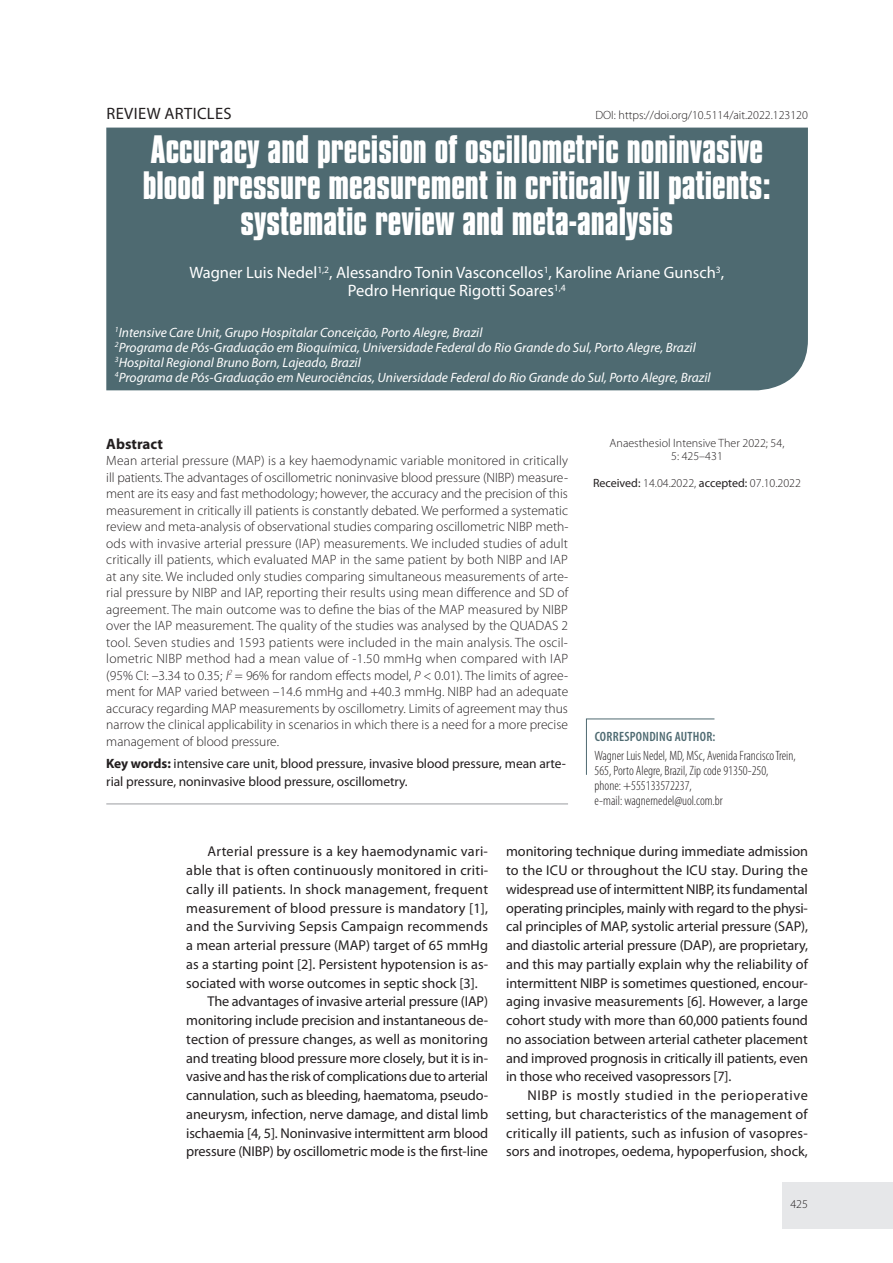
<style>
.page{position:relative;width:893px;height:1263px;background:#fff}
.page>*{position:absolute;margin:0;border:0;box-sizing:border-box;transform-origin:0 0}
.t1{font:700 33px/36px "Compacta PL";color:#fff;text-align:center}
.t2{font:16.5px/18px "Myriad Pro";color:#fff;text-align:center}
.t3{font:16.5px "Myriad Pro";letter-spacing:.02em;color:#231f20}
.t4{font:700 15px "Myriad Pro";color:#231f20}
.t5{font:14.25px/18.8px "Myriad Pro";color:#231f20;text-align:justify}
.t6{font:14.25px "Myriad Pro";letter-spacing:.02em;color:#231f20}
.t7{font:14.25px "Myriad Pro";letter-spacing:-.02em;color:#231f20}
.t8{font:300 13.5px/16.5px "Myriad Pro";color:#231f20;text-align:justify}
.t9{font:italic 13.5px/15px "Myriad Pro";color:#fff}
.t10{font:300 condensed 13.5px/15px "Myriad Pro";color:#231f20}
.t11{font:13.5px/18px "Myriad Pro";letter-spacing:-.005em;color:#231f20}
.t12{font:600 condensed 13.5px "Myriad Pro";letter-spacing:.02em;color:#4e6a71}
.t13{font:300 12px/13.5px "Myriad Pro";color:#231f20;text-align:center}
.s1{font-style:italic}
.s2{font-weight:700}
.s3{font-weight:400}
</style>
<div class="page">
<div style="left:782px;top:1182px;width:111px;height:47px;background:#e6e7e9"></div>
<div style="left:106px;top:128px;width:702px;height:262px;background:#4e6a71"></div>
<svg style="left:586px;top:718px;width:129px;height:57px"></svg>
<hr style="left:106px;top:803px;width:462px;height:2px;background:#bcbdc0">
<p class="t3" style="left:106px;top:103px;width:127px">REVIEW ARTICLES</p>
<p class="t13" style="left:595px;top:108px;width:214px">DOI: https://doi.org/10.5114/ait.2022.123120</p>
<h1 class="t1" style="left:143px;top:132px;width:630px">Accuracy and precision of oscillometric noninvasive blood pressure measurement in critically ill patients: systematic review and meta-analysis</h1>
<p class="t2" style="left:189px;top:264px;width:536px">Wagner Luis Nedel<sup>1,2</sup>, Alessandro Tonin Vasconcellos<sup>1</sup>, Karoline Ariane Gunsch<sup>3</sup>,<br>Pedro Henrique Rigotti Soares<sup>1,4</sup></p>
<p class="t9" style="left:115px;top:325px;width:597px"><sup>1</sup>Intensive Care Unit, Grupo Hospitalar Conceição, Porto Alegre, Brazil<br><sup>2</sup>Programa de Pós-Graduação em Bioquímica, Universidade Federal do Rio Grande do Sul, Porto Alegre, Brazil <sup>3</sup>Hospital Regional Bruno Born, Lajeado, Brazil<br><sup>4</sup>Programa de Pós-Graduação em Neurociências, Universidade Federal do Rio Grande do Sul, Porto Alegre, Brazil</p>
<p class="t4" style="left:106px;top:434px;width:58px">Abstract</p>
<p class="t8" style="left:106px;top:452px;width:464px">Mean arterial pressure (MAP) is a key haemodynamic variable monitored in critically ill patients. The advantages of oscillometric noninvasive blood pressure (NIBP) measure&shy;ment are its easy and fast methodology; however, the accuracy and the precision of this measurement in critically ill patients is constantly debated. We performed a systematic review and meta-analysis of observational studies comparing oscillometric NIBP meth&shy;ods with invasive arterial pressure (IAP) measurements. We included studies of adult critically ill patients, which evaluated MAP in the same patient by both NIBP and IAP at any site. We included only studies comparing simultaneous measurements of arte&shy;rial pressure by NIBP and IAP, reporting their results using mean difference and SD of agreement. The main outcome was to define the bias of the MAP measured by NIBP over the IAP measurement. The quality of the studies was analysed by the QUADAS 2 tool. Seven studies and 1593 patients were included in the main analysis. The oscil&shy;lometric NIBP method had a mean value of -1.50 mmHg when compared with IAP (95% CI: –3.34 to 0.35; <span class="s1">I</span><sup>2</sup> = 96% for random effects model, <span class="s1">P</span> &lt; 0.01). The limits of agree&shy;ment for MAP varied between –14.6 mmHg and +40.3 mmHg. NIBP had an adequate accuracy regarding MAP measurements by oscillometry. Limits of agreement may thus narrow the clinical applicability in scenarios in which there is a need for a more precise management of blood pressure.</p>
<p class="t11" style="left:106px;top:754px;width:461px"><span class="s2">Key words:</span> intensive care unit, blood pressure, invasive blood pressure, mean arte&shy;rial pressure, noninvasive blood pressure, oscillometry.</p>
<p class="t13" style="left:610px;top:436px;width:176px">Anaesthesiol Intensive Ther 2022; 54,<br>5: 425–431</p>
<p class="t13" style="left:593px;top:476px;width:209px"><span class="s3">Received:</span> 14.04.2022, <span class="s3">accepted:</span> 07.10.2022</p>
<p class="t12" style="left:595px;top:728px;width:122px">CORRESPONDING AUTHOR:</p>
<p class="t10" style="left:595px;top:748px;width:203px">Wagner Luis Nedel, MD, MSc, Avenida Francisco Trein, 565, Porto Alegre, Brazil, Zip code 91350-250, phone: +555133572237,<br>e-mail: wagnernedel@uol.com.br</p>
<p class="t6" style="left:208px;top:843px;width:282px">Arterial pressure is a key haemodynamic vari-</p>
<p class="t5" style="left:186px;top:861px;width:303px">able that is often continuously monitored in criti-</p>
<p class="t6" style="left:186px;top:880px;width:303px">cally ill patients. In shock management, frequent</p>
<p class="t5" style="left:186px;top:898px;width:303px">measurement of blood pressure is mandatory [1],</p>
<p class="t5" style="left:186px;top:917px;width:303px">and the Surviving Sepsis Campaign recommends</p>
<p class="t5" style="left:186px;top:936px;width:303px">a mean arterial pressure (MAP) target of 65 mmHg</p>
<p class="t5" style="left:186px;top:954px;width:303px">as a starting point [2]. Persistent hypotension is as-</p>
<p class="t5" style="left:186px;top:973px;width:293px">sociated with worse outcomes in septic shock [3].</p>
<p class="t5" style="left:208px;top:992px;width:282px">The advantages of invasive arterial pressure (IAP)</p>
<p class="t5" style="left:186px;top:1011px;width:303px">monitoring include precision and instantaneous de-</p>
<p class="t5" style="left:186px;top:1029px;width:303px">tection of pressure changes, as well as monitoring</p>
<p class="t5" style="left:186px;top:1048px;width:303px">and treating blood pressure more closely, but it is in-</p>
<p class="t7" style="left:186px;top:1068px;width:303px">vasive and has the risk of complications due to arterial</p>
<p class="t5" style="left:186px;top:1086px;width:303px">cannulation, such as bleeding, haematoma, pseudo-</p>
<p class="t5" style="left:186px;top:1104px;width:303px">aneurysm, infection, nerve damage, and distal limb</p>
<p class="t5" style="left:186px;top:1123px;width:303px">ischaemia [4, 5]. Noninvasive intermittent arm blood</p>
<p class="t5" style="left:186px;top:1142px;width:303px">pressure (NIBP) by oscillometric mode is the first-line</p>
<p class="t5" style="left:506px;top:842px;width:303px">monitoring technique during immediate admission to the ICU or throughout the ICU stay. During the widespread use of intermittent NIBP, its fundamental operating principles, mainly with regard to the physi&shy;cal principles of MAP, systolic arterial pressure (SAP), and diastolic arterial pressure (DAP), are proprietary, and this may partially explain why the reliability of intermittent NIBP is sometimes questioned, encour&shy;aging invasive measurements [6]. However, a large cohort study with more than 60,000 patients found no association between arterial catheter placement and improved prognosis in critically ill patients, even in those who received vasopressors [7].</p>
<p class="t5" style="left:506px;top:1086px;width:303px;text-indent:21px">NIBP is mostly studied in the perioperative setting, but characteristics of the management of critically ill patients, such as infusion of vasopres&shy;sors and inotropes, oedema, hypoperfusion, shock,</p>
<p class="t13" style="left:790px;top:1197px;width:19px">425</p>
</div>
